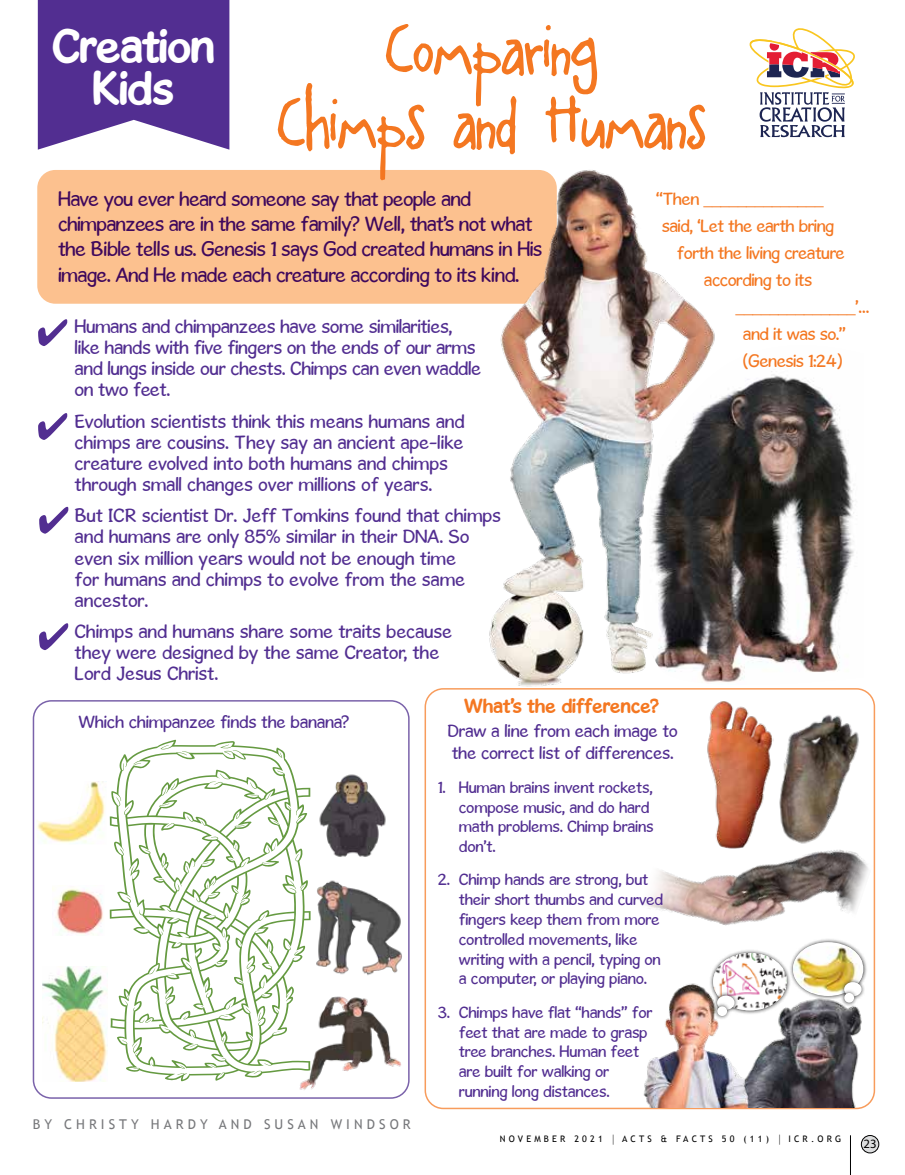
<style>
.page{position:relative;width:905px;height:1175px;background:#fff}
.page>*{position:absolute;margin:0;border:0;box-sizing:border-box;transform-origin:0 0}
.t1{font:61.5px/73.8px "A Little Pot";letter-spacing:-.025em;color:#f47721;text-align:center}
.t2{font:700 49.5px/42px "Gosmick Sans";letter-spacing:-.025em;color:#fff;text-align:center}
.t3{font:21px/25.2px "Gosmick Sans";letter-spacing:-.03em;color:#3f085c}
.t4{font:700 21px "Gosmick Sans";letter-spacing:-.01em;color:#f47721}
.t5{font:19.5px/21px "Gosmick Sans";letter-spacing:-.005em;color:#522e91}
.t6{font:18px/27px "Gosmick Sans";letter-spacing:-.025em;color:#f47721}
.t7{font:18px/21.6px "Gosmick Sans";letter-spacing:-.01em;color:#522e91}
.t8{font:18px "Minion Pro";color:#f47721}
.t9{font:16.5px/19.8px "Gosmick Sans";letter-spacing:-.01em;color:#522e91}
.t10{font:13.5px "Trebuchet MS";letter-spacing:.3em;color:#77787b}
.t11{font:12.75px "Myriad Pro";color:#000}
.t12{font:9px "Trebuchet MS";letter-spacing:.35em;color:#000}
.s1{font-family:"Gosmick Sans"}
.s2{font-size:12.15px}
</style>
<div class="page">
<div style="left:861px;top:1135px;width:17px;height:17px;background:#dcddde;border-radius:50%"></div>
<div style="left:861px;top:1135px;width:18px;height:18px;border:1px solid #000;border-radius:50%"></div>
<hr style="left:850px;top:1135px;width:1px;height:39px;background:#000">
<img style="left:720px;top:371px;width:134px;height:311px">
<div style="left:37px;top:170px;width:520px;height:134px;background:#fcc18f;border-radius:18px"></div>
<svg style="left:38px;top:0;width:191px;height:150px;background:#63439c"></svg>
<svg style="left:38px;top:319px;width:29px;height:27px"></svg>
<svg style="left:38px;top:413px;width:29px;height:27px"></svg>
<svg style="left:39px;top:507px;width:29px;height:26px"></svg>
<svg style="left:749px;top:28px;width:106px;height:109px"></svg>
<svg style="left:39px;top:623px;width:29px;height:27px"></svg>
<img style="left:340px;top:170px;width:380px;height:529px">
<img style="left:707px;top:701px;width:67px;height:147px">
<img style="left:779px;top:714px;width:80px;height:130px">
<img style="left:646px;top:848px;width:229px;height:82px">
<img style="left:732px;top:1000px;width:132px;height:108px">
<div style="left:789px;top:938px;width:78px;height:62px;background:#000;opacity:.75"></div>
<div style="left:793px;top:942px;width:70px;height:54px;background:#fff;border-radius:50%"></div>
<img style="left:793px;top:946px;width:69px;height:47px">
<div style="left:840px;top:978px;width:25px;height:22px;background:#000;opacity:.75"></div>
<div style="left:844px;top:982px;width:17px;height:14px;background:#fff;border-radius:50%"></div>
<div style="left:840px;top:989px;width:18px;height:17px;background:#000;opacity:.75"></div>
<div style="left:844px;top:993px;width:10px;height:9px;background:#fff;border-radius:50%"></div>
<img style="left:643px;top:983px;width:116px;height:124px">
<div style="left:709px;top:949px;width:81px;height:65px;background:#000;opacity:.75"></div>
<img style="left:713px;top:953px;width:74px;height:57px">
<div style="left:713px;top:991px;width:25px;height:22px;background:#000;opacity:.75"></div>
<div style="left:717px;top:995px;width:17px;height:14px;background:#fff;border-radius:50%"></div>
<div style="left:713px;top:1002px;width:18px;height:18px;background:#000;opacity:.75"></div>
<div style="left:717px;top:1006px;width:10px;height:10px;background:#fff;border-radius:50%"></div>
<svg style="left:110px;top:739px;width:200px;height:342px"></svg>
<div style="left:33px;top:700px;width:376px;height:398px;border:2px solid #7a62aa;border-radius:18px"></div>
<img style="left:319px;top:774px;width:67px;height:83px">
<img style="left:300px;top:869px;width:110px;height:112px">
<img style="left:285px;top:981px;width:125px;height:118px">
<img style="left:35px;top:781px;width:70px;height:63px">
<img style="left:52px;top:888px;width:51px;height:47px">
<img style="left:43px;top:966px;width:64px;height:115px">
<h2 class="t2" style="left:51px;top:25px;width:165px">Creation<br>Kids</h2>
<h1 class="t1" style="left:276px;top:17px;width:431px">Comparing<br>Chimps and Humans</h1>
<p class="t8" style="left:656px;top:187px;width:169px"><span class="s1">“Then</span> ______________</p>
<p class="t6" style="left:662px;top:212px;width:174px">said, ‘Let the earth bring</p>
<p class="t6" style="left:677px;top:239px;width:169px">forth the living creature</p>
<p class="t6" style="left:704px;top:266px;width:110px">according to its</p>
<p class="t8" style="left:735px;top:295px;width:135px">______________<span class="s1">’...</span></p>
<p class="t6" style="left:743px;top:320px;width:104px">and it was so.” (Genesis 1:24)</p>
<p class="t3" style="left:58px;top:186px;width:486px">Have you ever heard someone say that people and chimpanzees are in the same family? Well, that’s not what the Bible tells us. Genesis 1 says God created humans in His image. And He made each creature according to its kind.</p>
<p class="t5" style="left:75px;top:315px;width:408px">Humans and chimpanzees have some similarities, like hands with five fingers on the ends of our arms and lungs inside our chests. Chimps can even waddle on two feet.</p>
<p class="t5" style="left:75px;top:410px;width:391px">Evolution scientists think this means humans and chimps are cousins. They say an ancient ape-like creature evolved into both humans and chimps through small changes over millions of years.</p>
<p class="t5" style="left:75px;top:505px;width:428px">But ICR scientist Dr. Jeff Tomkins found that chimps and humans are only 85% similar in their DNA. So even six million years would not be enough time<br>for humans and chimps to evolve from the same ancestor.</p>
<p class="t5" style="left:75px;top:621px;width:379px">Chimps and humans share some traits because they were designed by the same Creator, the<br>Lord Jesus Christ.</p>
<p class="t7" style="left:78px;top:711px;width:272px">Which chimpanzee finds the banana?</p>
<p class="t10" style="left:33px;top:1116px;width:379px">BY CHRISTY HARDY AND SUSAN WINDSOR</p>
<p class="t4" style="left:463px;top:693px;width:197px">What’s the difference?</p>
<p class="t7" style="left:447px;top:720px;width:232px">Draw a line from each image to the correct list of differences.</p>
<p class="t9" style="left:459px;top:777px;width:196px;text-indent:-21px">1. Human brains invent rockets, compose music, and do hard math problems. Chimp brains don’t.</p>
<p class="t9" style="left:459px;top:869px;width:206px;text-indent:-21px">2. Chimp hands are strong, but their short thumbs and curved fingers keep them from more controlled movements, like writing with a pencil, typing on a computer, or playing piano.</p>
<p class="t9" style="left:459px;top:1002px;width:195px;text-indent:-21px">3. Chimps have flat “hands” for feet that are made to grasp tree branches. Human feet are built for walking or running long distances.</p>
<p class="t12" style="left:500px;top:1133px;width:343px">NOVEMBER 2021 <span class="s2">|</span> ACTS &amp; FACTS 50 (11) <span class="s2">|</span> ICR.ORG</p>
<p class="t11" style="left:863px;top:1136px;width:15px">23</p>
</div>
